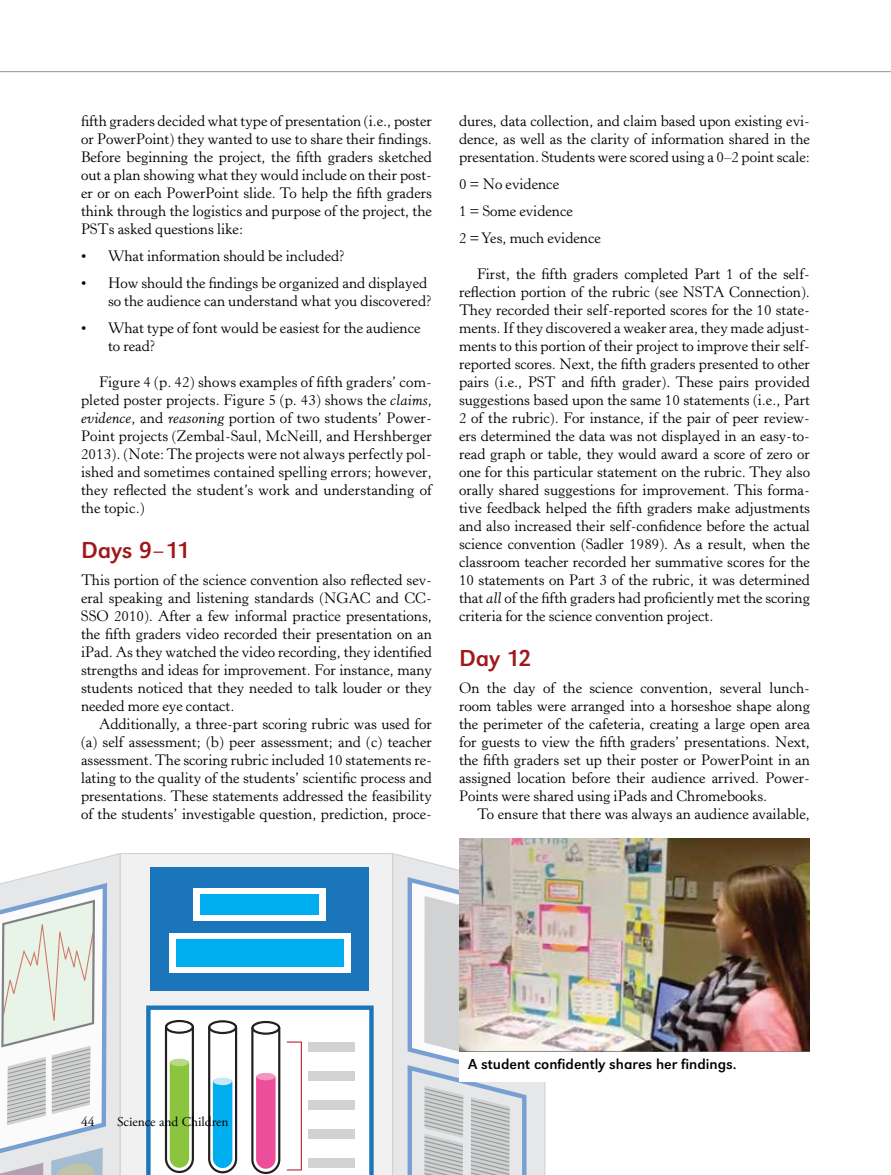
<style>
.page{position:relative;width:891px;height:1175px;background:#fff}
.page>*{position:absolute;margin:0;border:0;box-sizing:border-box;transform-origin:0 0}
.t1{font:24px "URW Grotesk TOT";color:#a0171a}
.t2{font:15px/18px "Horley Old Style MT Std";color:#000;text-align:justify}
.t3{font:15px "URW Grotesk TOT";color:#000}
.t4{font:13.5px "Adobe Garamond Pro";color:#000}
.s1{font-style:italic}
</style>
<div class="page">
<hr style="left:0;top:71px;width:891px;height:1px;background:#939598">
<svg style="left:120px;top:853px;width:425px;height:321px;fill:#f1f1f2"></svg>
<svg style="left:146px;top:1005px;width:228px;height:169px"></svg>
<div style="left:309px;top:1042px;width:46px;height:9px;background:#d0d2d3"></div>
<div style="left:309px;top:1071px;width:46px;height:10px;background:#d0d2d3"></div>
<div style="left:309px;top:1100px;width:46px;height:10px;background:#d0d2d3"></div>
<div style="left:309px;top:1129px;width:46px;height:10px;background:#d0d2d3"></div>
<div style="left:309px;top:1158px;width:46px;height:10px;background:#d0d2d3"></div>
<div style="left:151px;top:867px;width:218px;height:123px;background:#1b75bb"></div>
<div style="left:194px;top:888px;width:132px;height:32px;background:#fff"></div>
<div style="left:169px;top:933px;width:182px;height:39px;background:#fff"></div>
<div style="left:201px;top:894px;width:118px;height:20px;background:#00adee"></div>
<div style="left:176px;top:939px;width:168px;height:27px;background:#00adee"></div>
<svg style="left:0;top:853px;width:120px;height:321px"></svg>
<svg style="left:408px;top:877px;width:118px;height:298px;background:#ccd2d8"></svg>
<div style="left:459px;top:1048px;width:351px;height:33px;background:#fff"></div>
<img style="left:459px;top:838px;width:351px;height:214px">
<p class="t2" style="left:81px;top:112px;width:353px">fifth graders decided what type of presentation (i.e., poster or PowerPoint) they wanted to use to share their findings.<br>Before beginning the project, the fifth graders sketched out a plan showing what they would include on their post&shy;er or on each PowerPoint slide. To help the fifth graders think through the logistics and purpose of the project, the PSTs asked questions like:</p>
<p class="t2" style="left:81px;top:247px;width:266px">• What information should be included?</p>
<p class="t2" style="left:108px;top:274px;width:325px;text-indent:-27px">• How should the findings be organized and displayed so the audience can understand what you discovered?</p>
<p class="t2" style="left:108px;top:319px;width:314px;text-indent:-27px">• What type of font would be easiest for the audience to read?</p>
<p class="t2" style="left:81px;top:373px;width:353px;text-indent:18px">Figure 4 (p. 42) shows examples of fifth graders’ com&shy;pleted poster projects. Figure 5 (p. 43) shows the <span class="s1">claims</span>, <span class="s1">evidence</span>, and <span class="s1">reasoning</span> portion of two students’ Power-Point projects (Zembal-Saul, McNeill, and Hershberger 2013). (Note: The projects were not always perfectly pol&shy;ished and sometimes contained spelling errors; however, they reflected the student’s work and understanding of the topic.)</p>
<h1 class="t1" style="left:81px;top:536px;width:110px">Days 9–11</h1>
<p class="t2" style="left:81px;top:571px;width:353px">This portion of the science convention also reflected sev&shy;eral speaking and listening standards (NGAC and CC-SSO 2010). After a few informal practice presentations, the fifth graders video recorded their presentation on an iPad. As they watched the video recording, they identified strengths and ideas for improvement. For instance, many students noticed that they needed to talk louder or they needed more eye contact.</p>
<p class="t2" style="left:81px;top:715px;width:353px;text-indent:18px">Additionally, a three-part scoring rubric was used for (a) self assessment; (b) peer assessment; and (c) teacher assessment. The scoring rubric included 10 statements re&shy;lating to the quality of the students’ scientific process and presentations. These statements addressed the feasibility of the students’ investigable question, prediction, proce-</p>
<p class="t2" style="left:459px;top:112px;width:353px">dures, data collection, and claim based upon existing evi&shy;dence, as well as the clarity of information shared in the presentation. Students were scored using a 0–2 point scale:</p>
<p class="t2" style="left:459px;top:171px;width:143px;line-height:27px;text-align:left">0 = No evidence<br>1 = Some evidence<br>2 = Yes, much evidence</p>
<p class="t2" style="left:459px;top:265px;width:353px;text-indent:18px">First, the fifth graders completed Part 1 of the self&shy;reflection portion of the rubric (see NSTA Connection).<br>They recorded their self-reported scores for the 10 state&shy;ments. If they discovered a weaker area, they made adjust&shy;ments to this portion of their project to improve their self&shy;reported scores. Next, the fifth graders presented to other pairs (i.e., PST and fifth grader). These pairs provided suggestions based upon the same 10 statements (i.e., Part 2 of the rubric). For instance, if the pair of peer review&shy;ers determined the data was not displayed in an easy-to&shy;read graph or table, they would award a score of zero or one for this particular statement on the rubric. They also orally shared suggestions for improvement. This forma&shy;tive feedback helped the fifth graders make adjustments and also increased their self-confidence before the actual science convention (Sadler 1989). As a result, when the classroom teacher recorded her summative scores for the 10 statements on Part 3 of the rubric, it was determined that <span class="s1">all</span> of the fifth graders had proficiently met the scoring criteria for the science convention project.</p>
<h1 class="t1" style="left:459px;top:644px;width:74px">Day 12</h1>
<p class="t2" style="left:459px;top:679px;width:353px">On the day of the science convention, several lunch&shy;room tables were arranged into a horseshoe shape along the perimeter of the cafeteria, creating a large open area for guests to view the fifth graders’ presentations. Next, the fifth graders set up their poster or PowerPoint in an assigned location before their audience arrived. Power-Points were shared using iPads and Chromebooks.</p>
<p class="t2" style="left:477px;top:805px;width:335px">To ensure that there was always an audience available,</p>
<p class="t4" style="left:81px;top:1113px;width:15px">44</p>
<p class="t4" style="left:117px;top:1113px;width:113px">Science and Children</p>
<p class="t3" style="left:468px;top:1055px;width:270px">A student confidently shares her findings.</p>
</div>
